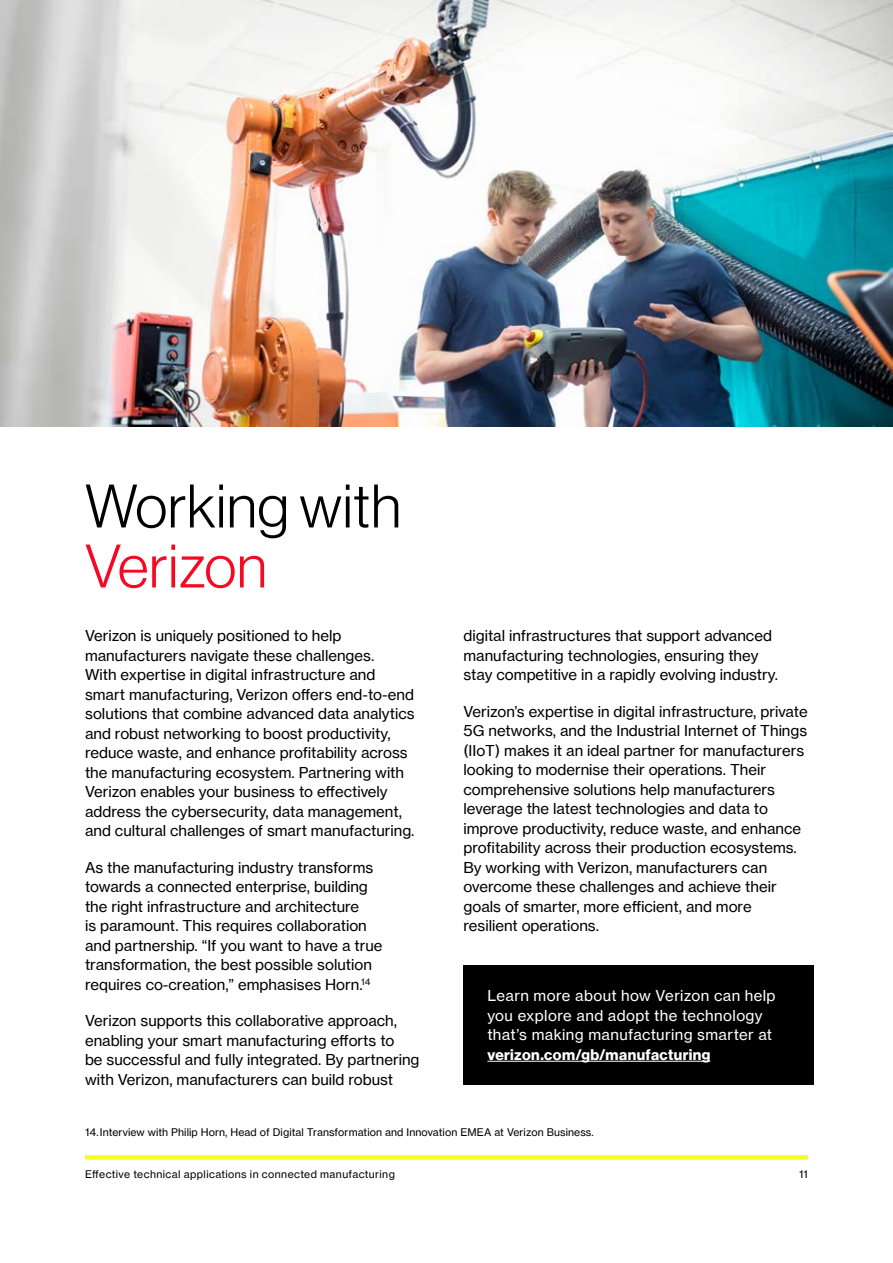
<style>
.page{position:relative;width:893px;height:1263px;background:#fff}
.page>*{position:absolute;margin:0;border:0;box-sizing:border-box;transform-origin:0 0}
.t1{font:300 60px "Verizon NHGDS";letter-spacing:.01em;color:#000}
.t2{font:300 60px "Verizon NHGDS";letter-spacing:.01em;color:#f50a23}
.t3{font:15px/19.5px "Verizon NHGTX";color:#000}
.t4{font:15px/19.5px "Verizon NHGTX";letter-spacing:.025em;color:#fff}
.t5{font:700 15px "Verizon NHGDS";letter-spacing:.03em;color:#fff}
.t6{font:10.5px "Verizon NHGTX";letter-spacing:.01em;color:#000}
.t7{font:10.5px "Verizon NHGTX";letter-spacing:.04em;color:#000}
</style>
<div class="page">
<img style="left:0;top:0;width:893px;height:427px">
<div style="left:463px;top:966px;width:351px;height:119px;background:#000"></div>
<div style="left:85px;top:1155px;width:723px;height:5px;background:#f5ff1e"></div>
<hr style="left:487px;top:1061px;width:223px;height:1px;background:#fff">
<h1 class="t1" style="left:85px;top:472px;width:318px">Working with</h1>
<h1 class="t2" style="left:85px;top:532px;width:183px">Verizon</h1>
<p class="t3" style="left:85px;top:626px;width:331px">Verizon is uniquely positioned to help manufacturers navigate these challenges.<br>With expertise in digital infrastructure and smart manufacturing, Verizon offers end-to-end solutions that combine advanced data analytics and robust networking to boost productivity, reduce waste, and enhance profitability across the manufacturing ecosystem. Partnering with Verizon enables your business to effectively address the cybersecurity, data management, and cultural challenges of smart manufacturing.</p>
<p class="t3" style="left:85px;top:857px;width:299px">As the manufacturing industry transforms towards a connected enterprise, building the right infrastructure and architecture<br>is paramount. This requires collaboration and partnership. “If you want to have a true transformation, the best possible solution requires co-creation,” emphasises Horn.<sup>14</sup></p>
<p class="t3" style="left:85px;top:1011px;width:336px">Verizon supports this collaborative approach, enabling your smart manufacturing efforts to<br>be successful and fully integrated. By partnering with Verizon, manufacturers can build robust</p>
<p class="t3" style="left:463px;top:626px;width:316px">digital infrastructures that support advanced manufacturing technologies, ensuring they stay competitive in a rapidly evolving industry.</p>
<p class="t3" style="left:463px;top:701px;width:346px">Verizon’s expertise in digital infrastructure, private 5G networks, and the Industrial Internet of Things (IIoT) makes it an ideal partner for manufacturers looking to modernise their operations. Their comprehensive solutions help manufacturers leverage the latest technologies and data to improve productivity, reduce waste, and enhance profitability across their production ecosystems.<br>By working with Verizon, manufacturers can overcome these challenges and achieve their goals of smarter, more efficient, and more resilient operations.</p>
<p class="t4" style="left:487px;top:986px;width:290px">Learn more about how Verizon can help you explore and adopt the technology that’s making manufacturing smarter at</p>
<p class="t5" style="left:487px;top:1046px;width:224px">verizon.com/gb/manufacturing</p>
<p class="t6" style="left:85px;top:1126px;width:510px">14. Interview with Philip Horn, Head of Digital Transformation and Innovation EMEA at Verizon Business.</p>
<p class="t7" style="left:85px;top:1168px;width:311px">Effective technical applications in connected manufacturing</p>
<p class="t6" style="left:799px;top:1168px;width:10px">11</p>
</div>
